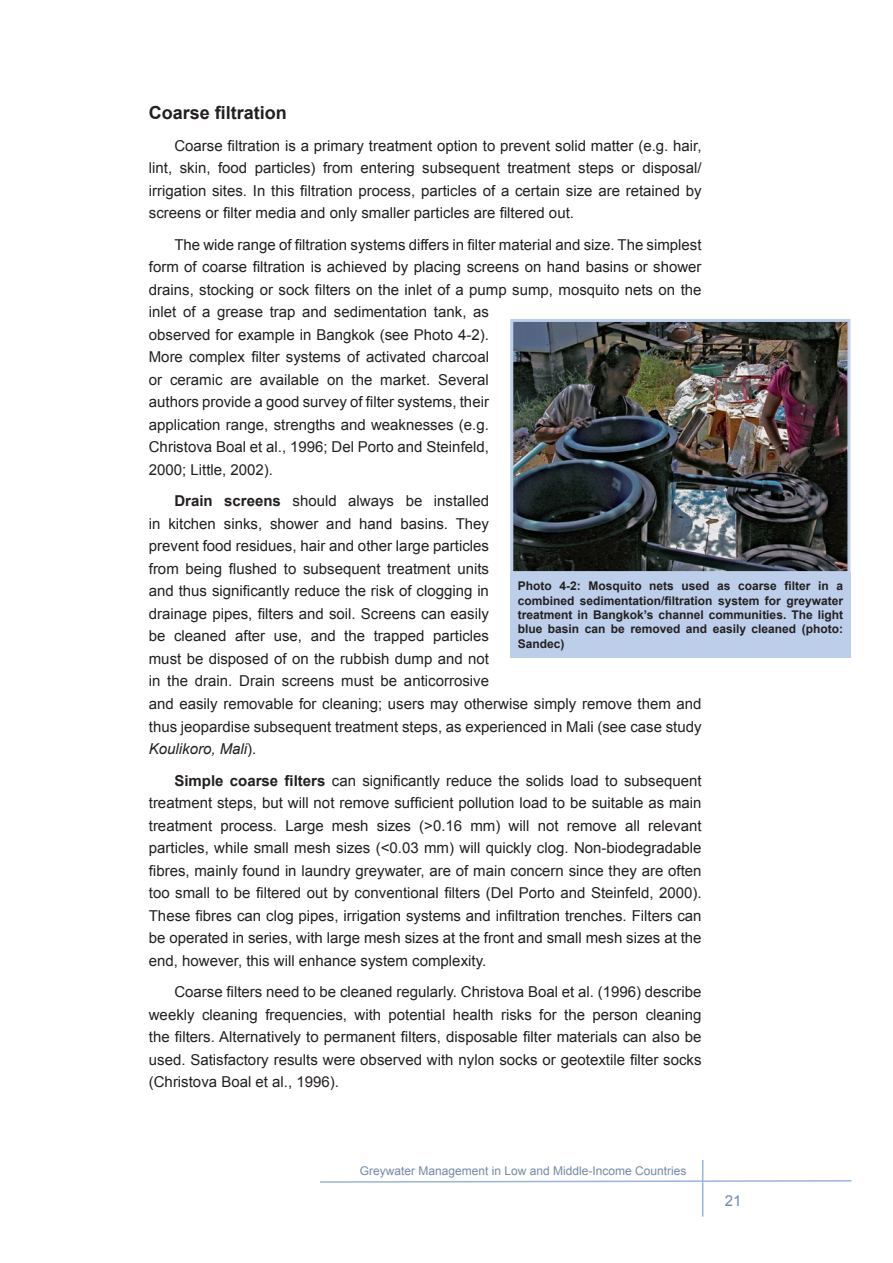
<style>
.page{position:relative;width:893px;height:1263px;background:#fff}
.page>*{position:absolute;margin:0;border:0;box-sizing:border-box;transform-origin:0 0}
.t1{font:700 18px "Arial";color:#231f20}
.t2{font:15px/22.5px "Arial";color:#231f20;text-align:justify}
.t3{font:15px "Arial";color:#708aa9}
.t4{font:700 12px/14.4px "Arial";color:#231f20;text-align:justify}
.t5{font:12px "Arial";color:#708aa9}
.s1{font-weight:700}
.s2{font-style:italic}
</style>
<div class="page">
<svg style="left:320px;top:1160px;width:532px;height:23px"></svg>
<hr style="left:702px;top:1182px;width:1px;height:34px;background:#95b5de">
<img style="left:514px;top:323px;width:332px;height:247px">
<div style="left:510px;top:319px;width:340px;height:255px;border:3px solid #bccee9"></div>
<div style="left:510px;top:572px;width:340px;height:85px;background:#bccee9"></div>
<hr style="left:510px;top:574px;width:341px;height:3px;background:#bccee9">
<hr style="left:848px;top:577px;width:3px;height:75px;background:#bccee9">
<hr style="left:510px;top:652px;width:341px;height:3px;background:#bccee9">
<p class="t1" style="left:149px;top:101px;width:140px">Coarse filtration</p>
<p class="t2" style="left:149px;top:135px;width:554px;text-indent:26px">Coarse filtration is a primary treatment option to prevent solid matter (e.g. hair, lint, skin, food particles) from entering subsequent treatment steps or disposal/ irrigation sites. In this filtration process, particles of a certain size are retained by screens or filter media and only smaller particles are filtered out.</p>
<p class="t2" style="left:149px;top:234px;width:554px;text-align:left;text-indent:26px">The wide range of filtration systems differs in filter material and size. The simplest form of coarse filtration is achieved by placing screens on hand basins or shower drains, stocking or sock filters on the inlet of a pump sump, mosquito nets on the inlet of a grease trap and sedimentation tank, as<br>observed for example in Bangkok (see Photo 4-2).<br>More complex filter systems of activated charcoal<br>or ceramic are available on the market. Several<br>authors provide a good survey of filter systems, their<br>application range, strengths and weaknesses (e.g.<br>Christova Boal et al., 1996; Del Porto and Steinfeld,<br>2000; Little, 2002).</p>
<p class="t2" style="left:149px;top:490px;width:554px;text-align:left;text-indent:26px"><span class="s1">Drain screens</span> should always be installed<br>in kitchen sinks, shower and hand basins. They<br>prevent food residues, hair and other large particles<br>from being flushed to subsequent treatment units<br>and thus significantly reduce the risk of clogging in<br>drainage pipes, filters and soil. Screens can easily<br>be cleaned after use, and the trapped particles<br>must be disposed of on the rubbish dump and not<br>in the drain. Drain screens must be anticorrosive<br>and easily removable for cleaning; users may otherwise simply remove them and thus jeopardise subsequent treatment steps, as experienced in Mali (see case study <span class="s2">Koulikoro, Mali</span>).</p>
<p class="t2" style="left:149px;top:769px;width:554px;text-indent:26px"><span class="s1">Simple coarse filters</span> can significantly reduce the solids load to subsequent treatment steps, but will not remove sufficient pollution load to be suitable as main treatment process. Large mesh sizes (&gt;0.16 mm) will not remove all relevant particles, while small mesh sizes (&lt;0.03 mm) will quickly clog. Non-biodegradable fibres, mainly found in laundry greywater, are of main concern since they are often too small to be filtered out by conventional filters (Del Porto and Steinfeld, 2000).<br>These fibres can clog pipes, irrigation systems and infiltration trenches. Filters can be operated in series, with large mesh sizes at the front and small mesh sizes at the end, however, this will enhance system complexity.</p>
<p class="t2" style="left:149px;top:981px;width:554px;text-indent:26px">Coarse filters need to be cleaned regularly. Christova Boal et al. (1996) describe weekly cleaning frequencies, with potential health risks for the person cleaning the filters. Alternatively to permanent filters, disposable filter materials can also be used. Satisfactory results were observed with nylon socks or geotextile filter socks (Christova Boal et al., 1996).</p>
<p class="t4" style="left:518px;top:579px;width:327px">Photo 4-2: Mosquito nets used as coarse filter in a combined sedimentation/filtration system for greywater treatment in Bangkok’s channel communities. The light blue basin can be removed and easily cleaned (photo:<br>Sandec)</p>
<p class="t5" style="left:360px;top:1162px;width:328px">Greywater Management in Low and Middle-I ncome Countries</p>
<p class="t3" style="left:725px;top:1191px;width:18px">21</p>
</div>
